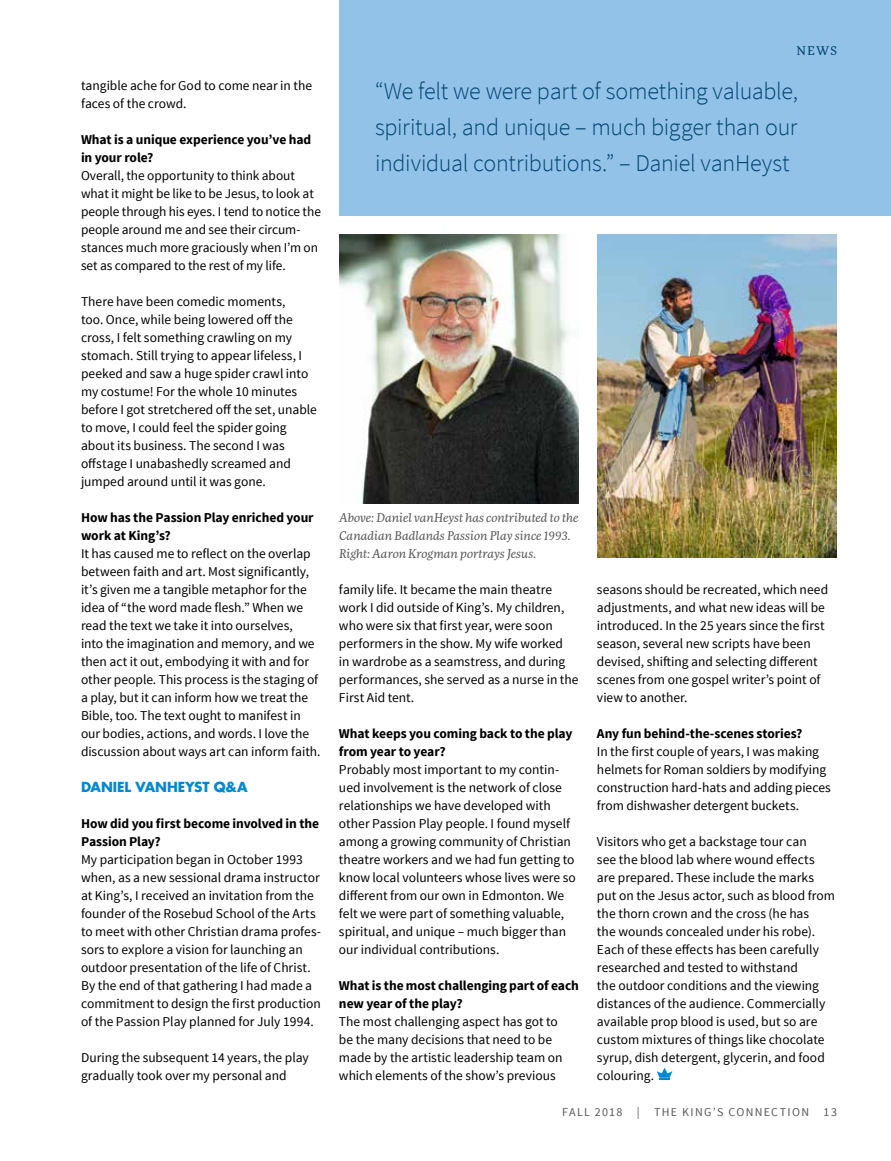
<style>
.page{position:relative;width:891px;height:1161px;background:#fff}
.page>*{position:absolute;margin:0;border:0;box-sizing:border-box;transform-origin:0 0}
.t1{font:300 24px/36px "Source Sans Pro";letter-spacing:-.01em;color:#00446d;text-align:justify}
.t2{font:13.5px/18px "Source Sans Pro";color:#000}
.t3{font:700 13.5px/18px "Source Sans Pro";letter-spacing:-.005em;color:#000}
.t4{font:700 13.5px "Futura Std";letter-spacing:-.005em;color:#0088ce}
.t5{font:italic 12px/18px "More Pro";color:#58595b}
.t6{font:12px "Source Sans Pro";letter-spacing:.11em;color:#58595b}
.t7{font:12px "More Pro";color:#00446d}
</style>
<div class="page">
<div style="left:339px;top:0;width:552px;height:216px;background:#93c2e9"></div>
<svg style="left:657px;top:1068px;width:15px;height:12px"></svg>
<img style="left:597px;top:234px;width:240px;height:324px">
<img style="left:339px;top:234px;width:240px;height:270px">
<p class="t2" style="left:81px;top:77px;width:233px">tangible ache for God to come near in the faces of the crowd.</p>
<p class="t3" style="left:81px;top:131px;width:232px">What is a unique experience you’ve had in your role?</p>
<p class="t2" style="left:81px;top:167px;width:241px">Overall, the opportunity to think about what it might be like to be Jesus, to look at people through his eyes. I tend to notice the people around me and see their circum&shy;stances much more graciously when I’m on set as compared to the rest of my life.</p>
<p class="t2" style="left:81px;top:293px;width:237px">There have been comedic moments,<br>too. Once, while being lowered off the cross, I felt something crawling on my stomach. Still trying to appear lifeless, I peeked and saw a huge spider crawl into my costume! For the whole 10 minutes before I got stretchered off the set, unable to move, I could feel the spider going about its business. The second I was offstage I unabashedly screamed and jumped around until it was gone.</p>
<p class="t3" style="left:81px;top:509px;width:234px">How has the Passion Play enriched your work at King’s?</p>
<p class="t2" style="left:81px;top:545px;width:239px">It has caused me to reflect on the overlap between faith and art. Most significantly, it’s given me a tangible metaphor for the idea of “the word made flesh.” When we read the text we take it into ourselves,<br>into the imagination and memory, and we then act it out, embodying it with and for other people. This process is the staging of a play, but it can inform how we treat the Bible, too. The text ought to manifest in our bodies, actions, and words. I love the discussion about ways art can inform faith.</p>
<p class="t4" style="left:81px;top:778px;width:168px">DANIEL VANHEYST Q&amp;A</p>
<p class="t3" style="left:81px;top:815px;width:240px">How did you first become involved in the<br>Passion Play?</p>
<p class="t2" style="left:81px;top:851px;width:242px">My participation began in October 1993 when, as a new sessional drama instructor at King’s, I received an invitation from the founder of the Rosebud School of the Arts to meet with other Christian drama profes&shy;sors to explore a vision for launching an outdoor presentation of the life of Christ.<br>By the end of that gathering I had made a commitment to design the first production of the Passion Play planned for July 1994.</p>
<p class="t2" style="left:81px;top:1049px;width:229px">During the subsequent 14 years, the play gradually took over my personal and</p>
<p class="t7" style="left:797px;top:42px;width:42px">NEWS</p>
<h1 class="t1" style="left:375px;top:73px;width:425px">“We felt we were part of something valuable, spiritual, and unique – much bigger than our individual contributions.” – Daniel vanHeyst</h1>
<p class="t5" style="left:339px;top:508px;width:241px">Above: Daniel vanHeyst has contributed to the<br>Canadian Badlands Passion Play since 1993.<br>Right: Aaron Krogman portrays Jesus.</p>
<p class="t2" style="left:339px;top:581px;width:241px">family life. It became the main theatre work I did outside of King’s. My children, who were six that first year, were soon performers in the show. My wife worked<br>in wardrobe as a seamstress, and during performances, she served as a nurse in the First Aid tent.</p>
<p class="t3" style="left:339px;top:725px;width:235px">What keeps you coming back to the play from year to year?</p>
<p class="t2" style="left:339px;top:761px;width:238px">Probably most important to my contin&shy;ued involvement is the network of close relationships we have developed with other Passion Play people. I found myself among a growing community of Christian theatre workers and we had fun getting to know local volunteers whose lives were so different from our own in Edmonton. We felt we were part of something valuable, spiritual, and unique – much bigger than our individual contributions.</p>
<p class="t3" style="left:339px;top:977px;width:241px">What is the most challenging part of each new year of the play?</p>
<p class="t2" style="left:339px;top:1013px;width:225px">The most challenging aspect has got to be the many decisions that need to be made by the artistic leadership team on which elements of the show’s previous</p>
<p class="t2" style="left:597px;top:581px;width:233px">seasons should be recreated, which need adjustments, and what new ideas will be introduced. In the 25 years since the first season, several new scripts have been devised, shifting and selecting different scenes from one gospel writer’s point of view to another.</p>
<p class="t3" style="left:597px;top:725px;width:207px">Any fun behind-the-scenes stories?</p>
<p class="t2" style="left:597px;top:742px;width:235px">In the first couple of years, I was making helmets for Roman soldiers by modifying construction hard-hats and adding pieces from dishwasher detergent buckets.</p>
<p class="t2" style="left:597px;top:832px;width:240px">Visitors who get a backstage tour can<br>see the blood lab where wound effects are prepared. These include the marks put on the Jesus actor, such as blood from the thorn crown and the cross (he has<br>the wounds concealed under his robe).<br>Each of these effects has been carefully researched and tested to withstand<br>the outdoor conditions and the viewing distances of the audience. Commercially available prop blood is used, but so are custom mixtures of things like chocolate syrup, dish detergent, glycerin, and food colouring.</p>
<p class="t6" style="left:562px;top:1105px;width:276px">FALL 2018 | THE KING’S CONNECTION 13</p>
</div>
